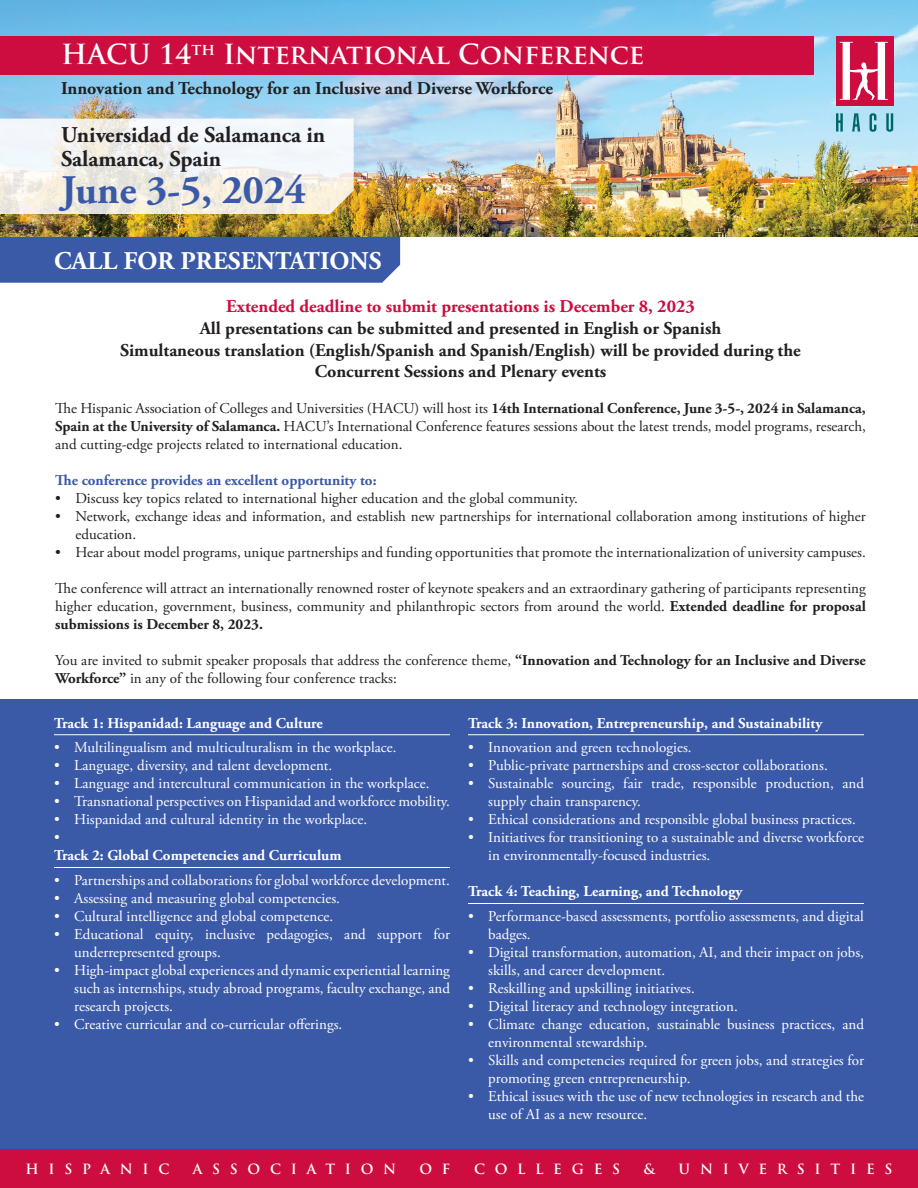
<style>
.page{position:relative;width:918px;height:1188px;background:#fff}
.page>*{position:absolute;margin:0;border:0;box-sizing:border-box;transform-origin:0 0}
.t1{font:700 40.5px "Adobe Garamond Pro";color:#3a59a7}
.t2{font:700 27px "Trajan Pro";color:#fff}
.t3{font:700 25.5px "Adobe Garamond Pro";color:#fff}
.t4{font:700 22.5px/24px "Adobe Garamond Pro";color:#231f20}
.t5{font:700 18px/21.6px "Adobe Garamond Pro";color:#231f20;text-align:center}
.t6{font:700 18px "Adobe Garamond Pro";color:#cd0d40}
.t7{font:15px/18px "Adobe Garamond Pro";color:#fff}
.t8{font:15px/18px "Adobe Garamond Pro";color:#231f20;text-align:justify}
.t9{font:700 15px "Adobe Garamond Pro";color:#fff}
.t10{font:700 15px "Adobe Garamond Pro";color:#3a59a7}
.t11{font:700 13.8px "Trajan Pro";letter-spacing:.71em;color:#fff}
.s1{font-weight:700}
</style>
<div class="page">
<div style="left:0;top:700px;width:918px;height:449px;background:#3a59a7"></div>
<div style="left:0;top:1149px;width:918px;height:39px;background:#cd0d40"></div>
<img style="left:0;top:0;width:918px;height:237px">
<div style="left:0;top:36px;width:814px;height:38px;background:#cd0d40"></div>
<svg style="left:0;top:119px;width:354px;height:95px"></svg>
<div style="left:836px;top:36px;width:57px;height:70px;background:#cd0d40"></div>
<svg style="left:840px;top:42px;width:48px;height:58px"></svg>
<svg style="left:836px;top:113px;width:7px;height:18px"></svg>
<svg style="left:852px;top:113px;width:9px;height:18px"></svg>
<svg style="left:870px;top:113px;width:7px;height:19px"></svg>
<svg style="left:886px;top:113px;width:8px;height:19px"></svg>
<div style="left:0;top:237px;width:400px;height:46px;background:#3a59a7"></div>
<hr style="left:54px;top:734px;width:396px;height:1px;background:#fff">
<hr style="left:54px;top:867px;width:396px;height:1px;background:#fff">
<hr style="left:468px;top:734px;width:396px;height:1px;background:#fff">
<hr style="left:468px;top:903px;width:396px;height:1px;background:#fff">
<h2 class="t2" style="left:61px;top:38px;width:585px">HACU 14<sup>th</sup> International Conference</h2>
<p class="t5" style="left:61px;top:77px;width:494px">Innovation and Technology for an Inclusive and Diverse Workforce</p>
<h3 class="t4" style="left:61px;top:123px;width:266px">Universidad de Salamanca in<br>Salamanca, Spain</h3>
<h1 class="t1" style="left:61px;top:167px;width:246px">June 3-5, 2024</h1>
<h3 class="t3" style="left:54px;top:246px;width:329px">CALL FOR PRESENTATIONS</h3>
<p class="t6" style="left:226px;top:296px;width:470px">Extended deadline to submit presentations is December 8, 2023</p>
<p class="t5" style="left:120px;top:318px;width:682px">All presentations can be submitted and presented in English or Spanish<br>Simultaneous translation (English/Spanish and Spanish/English) will be provided during the<br>Concurrent Sessions and Plenary events</p>
<p class="t8" style="left:55px;top:400px;width:812px">The Hispanic Association of Colleges and Universities (HACU) will host its <span class="s1">14th International Conference, June 3-5-, 2024 in Salamanca, Spain at the University of Salamanca.</span> HACU’s International Conference features sessions about the latest trends, model programs, research, and cutting-edge projects related to international education.</p>
<p class="t10" style="left:55px;top:472px;width:323px">The conference provides an excellent opportunity to:</p>
<p class="t8" style="left:55px;top:490px;width:524px">• Discuss key topics related to international higher education and the global community.</p>
<p class="t8" style="left:75px;top:508px;width:792px;text-indent:-20px">• Network, exchange ideas and information, and establish new partnerships for international collaboration among institutions of higher education.</p>
<p class="t8" style="left:55px;top:544px;width:812px">• Hear about model programs, unique partnerships and funding opportunities that promote the internationalization of university campuses.</p>
<p class="t8" style="left:55px;top:580px;width:812px">The conference will attract an internationally renowned roster of keynote speakers and an extraordinary gathering of participants representing higher education, government, business, community and philanthropic sectors from around the world. <span class="s1">Extended deadline for proposal submissions is December 8, 2023.</span></p>
<p class="t8" style="left:55px;top:652px;width:812px">You are invited to submit speaker proposals that address the conference theme, <span class="s1">“Innovation and Technology for an Inclusive and Diverse<br>Workforce”</span> in any of the following four conference tracks:</p>
<p class="t9" style="left:54px;top:714px;width:270px">Track 1: Hispanidad: Language and Culture</p>
<p class="t7" style="left:54px;top:739px;width:344px">• Multilingualism and multiculturalism in the workplace.</p>
<p class="t7" style="left:54px;top:757px;width:280px">• Language, diversity, and talent development.</p>
<p class="t7" style="left:54px;top:775px;width:377px">• Language and intercultural communication in the workplace.</p>
<p class="t7" style="left:54px;top:793px;width:398px">• Transnational perspectives on Hispanidad and workforce mobility.</p>
<p class="t7" style="left:54px;top:811px;width:315px">• Hispanidad and cultural identity in the workplace. •</p>
<p class="t9" style="left:54px;top:847px;width:289px">Track 2: Global Competencies and Curriculum</p>
<p class="t7" style="left:54px;top:872px;width:397px">• Partnerships and collaborations for global workforce development.</p>
<p class="t7" style="left:54px;top:890px;width:288px">• Assessing and measuring global competencies.</p>
<p class="t7" style="left:54px;top:908px;width:281px">• Cultural intelligence and global competence.</p>
<p class="t7" style="left:74px;top:926px;width:377px;text-indent:-20px">• Educational equity, inclusive pedagogies, and support for underrepresented groups.</p>
<p class="t7" style="left:74px;top:962px;width:377px;text-align:justify;text-indent:-20px">• High-impact global experiences and dynamic experiential learning such as internships, study abroad programs, faculty exchange, and research projects.</p>
<p class="t7" style="left:54px;top:1016px;width:290px">• Creative curricular and co-curricular offerings.</p>
<p class="t9" style="left:468px;top:714px;width:356px">Track 3: Innovation, Entrepreneurship, and Sustainability</p>
<p class="t7" style="left:468px;top:739px;width:225px">• Innovation and green technologies.</p>
<p class="t7" style="left:468px;top:757px;width:361px">• Public-private partnerships and cross-sector collaborations.</p>
<p class="t7" style="left:488px;top:775px;width:377px;text-indent:-20px">• Sustainable sourcing, fair trade, responsible production, and supply chain transparency.</p>
<p class="t7" style="left:468px;top:811px;width:389px">• Ethical considerations and responsible global business practices.</p>
<p class="t7" style="left:488px;top:829px;width:377px;text-indent:-20px">• Initiatives for transitioning to a sustainable and diverse workforce in environmentally-focused industries.</p>
<p class="t9" style="left:468px;top:883px;width:276px">Track 4: Teaching, Learning, and Technology</p>
<p class="t7" style="left:488px;top:908px;width:377px;text-indent:-20px">• Performance-based assessments, portfolio assessments, and digital badges.</p>
<p class="t7" style="left:488px;top:944px;width:377px;text-indent:-20px">• Digital transformation, automation, AI, and their impact on jobs, skills, and career development.</p>
<p class="t7" style="left:468px;top:980px;width:228px">• Reskilling and upskilling initiatives.</p>
<p class="t7" style="left:468px;top:998px;width:271px">• Digital literacy and technology integration.</p>
<p class="t7" style="left:488px;top:1016px;width:377px;text-indent:-20px">• Climate change education, sustainable business practices, and environmental stewardship.</p>
<p class="t7" style="left:488px;top:1052px;width:377px;text-indent:-20px">• Skills and competencies required for green jobs, and strategies for promoting green entrepreneurship.</p>
<p class="t7" style="left:488px;top:1088px;width:377px;text-indent:-20px">• Ethical issues with the use of new technologies in research and the use of AI as a new resource.</p>
<p class="t11" style="left:25px;top:1160px;width:145px">HISPANIC</p>
<p class="t11" style="left:193px;top:1160px;width:205px">ASSOCIATION</p>
<p class="t11" style="left:420px;top:1160px;width:32px">O F</p>
<p class="t11" style="left:474px;top:1160px;width:148px">COLLEGES</p>
<p class="t11" style="left:644px;top:1160px;width:13px">&amp;</p>
<p class="t11" style="left:679px;top:1160px;width:215px">UNIVERSITIES</p>
</div>
